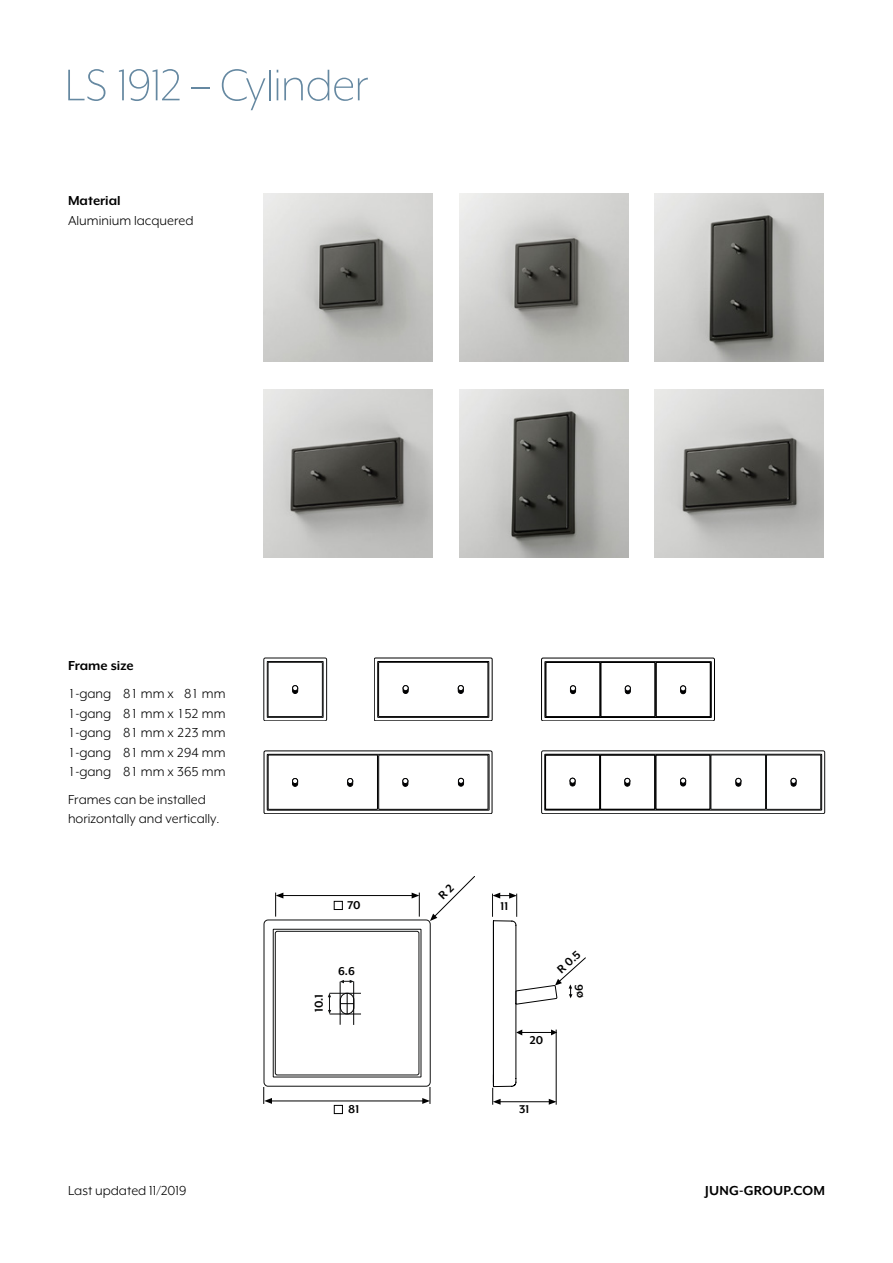
<style>
.page{position:relative;width:893px;height:1263px;background:#fff}
.page>*{position:absolute;margin:0;border:0;box-sizing:border-box;transform-origin:0 0}
.t1{font:300 51px "Mr Eaves XL Mod OT";letter-spacing:-.015em;color:#6588a1}
.t2{font:15px/19.5px "Mr Eaves XL Mod OT";color:#000}
.t3{font:700 15px "Mr Eaves XL Mod OT";color:#000}
.t4{font:700 13.05px "Mr Eaves XL Mod OT";color:#000001}
.t5{font:700 13.05px "Mr Eaves XL Mod OT";color:#000}
</style>
<div class="page">
<img style="left:264px;top:389px;width:168px;height:169px">
<img style="left:655px;top:389px;width:169px;height:169px">
<img style="left:459px;top:389px;width:169px;height:169px">
<img style="left:264px;top:193px;width:168px;height:169px">
<img style="left:655px;top:193px;width:169px;height:169px">
<img style="left:459px;top:193px;width:169px;height:169px">
<svg style="left:264px;top:751px;width:228px;height:63px"></svg>
<svg style="left:264px;top:658px;width:63px;height:63px"></svg>
<svg style="left:374px;top:658px;width:118px;height:63px"></svg>
<svg style="left:541px;top:658px;width:174px;height:63px"></svg>
<div style="left:541px;top:751px;width:284px;height:63px;border:1px solid #0f1010;border-radius:2px"></div>
<svg style="left:544px;top:754px;width:278px;height:56px"></svg>
<div style="left:334px;top:1105px;width:9px;height:9px;border:1px solid #000"></div>
<svg style="left:492px;top:893px;width:94px;height:212px"></svg>
<hr style="left:495px;top:1101px;width:59px;height:1px;background:#000">
<svg style="left:263px;top:876px;width:212px;height:228px"></svg>
<h1 class="t1" style="left:65px;top:60px;width:305px">LS 1912 – Cylinder</h1>
<p class="t3" style="left:68px;top:193px;width:54px">Material</p>
<p class="t2" style="left:68px;top:210px;width:127px">Aluminium lacquered</p>
<p class="t3" style="left:68px;top:658px;width:67px">Frame size</p>
<p class="t2" style="left:68px;top:684px;width:159px;text-align:justify">1-gang 81 mm x 81 mm 1-gang 81 mm x 152 mm 1-gang 81 mm x 223 mm 1-gang 81 mm x 294 mm 1-gang 81 mm x 365 mm</p>
<p class="t2" style="left:68px;top:789px;width:153px">Frames can be installed horizontally and vertically.</p>
<p class="t2" style="left:68px;top:1181px;width:120px">Last updated 11/2019</p>
<p class="t4" style="left:347px;top:899px;width:15px">70</p>
<p class="t4" style="left:312px;top:1012px;width:19px;rotate:-90deg">10.1</p>
<p class="t4" style="left:338px;top:964px;width:18px">6.6</p>
<p class="t4" style="left:348px;top:1102px;width:13px">81</p>
<p class="t4" style="left:501px;top:899px;width:9px">11</p>
<p class="t5" style="left:554px;top:966px;width:28px;rotate:-42deg">R 0.5</p>
<p class="t4" style="left:572px;top:998px;width:15px;rotate:-90deg">ø6</p>
<p class="t4" style="left:530px;top:1033px;width:15px">20</p>
<p class="t4" style="left:519px;top:1103px;width:12px">31</p>
<p class="t3" style="left:705px;top:1183px;width:121px">JUNG-GROUP.COM</p>
</div>
